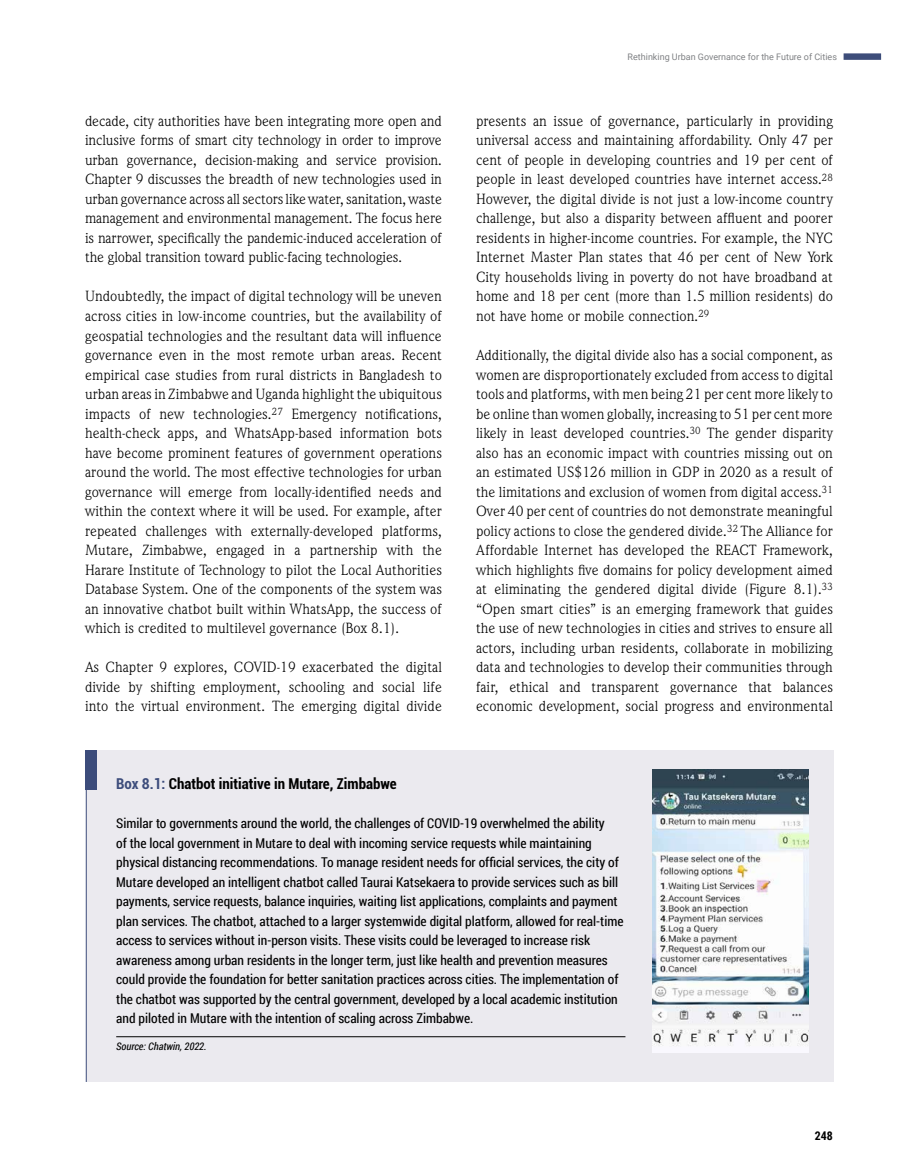
<style>
.page{position:relative;width:918px;height:1170px;background:#fff}
.page>*{position:absolute;margin:0;border:0;box-sizing:border-box;transform-origin:0 0}
.t1{font:15px/19.5px "Weidemann IT Cby BT";color:#000;text-align:justify}
.t2{font:700 condensed 15px "Roboto";color:#000}
.t3{font:13.5px/19.5px "Roboto Condensed";color:#000}
.t4{font:700 12px "Roboto Condensed";color:#000}
.t5{font:italic 10.5px "Roboto Condensed";color:#000}
.t6{font:9px "Roboto";color:#808285}
.s1{color:#3c4c7b}
</style>
<div class="page">
<div style="left:844px;top:53px;width:37px;height:7px;background:#3d4d7a"></div>
<div style="left:86px;top:750px;width:748px;height:331px;background:#ebeaef"></div>
<hr style="left:86px;top:750px;width:1px;height:331px;background:#3c4c7b">
<img style="left:653px;top:769px;width:155px;height:283px">
<div style="left:86px;top:750px;width:11px;height:39px;background:#3c4c7b"></div>
<hr style="left:116px;top:1036px;width:509px;height:1px;background:#000">
<p class="t1" style="left:85px;top:111px;width:358px">decade, city authorities have been integrating more open and inclusive forms of smart city technology in order to improve urban governance, decision-making and service provision.<br>Chapter 9 discusses the breadth of new technologies used in urban governance across all sectors like water, sanitation, waste management and environmental management. The focus here is narrower, specifically the pandemic-induced acceleration of the global transition toward public-facing technologies.</p>
<p class="t1" style="left:85px;top:286px;width:358px">Undoubtedly, the impact of digital technology will be uneven across cities in low-income countries, but the availability of geospatial technologies and the resultant data will influence governance even in the most remote urban areas. Recent empirical case studies from rural districts in Bangladesh to urban areas in Zimbabwe and Uganda highlight the ubiquitous impacts of new technologies.<sup>27</sup> Emergency notifications, health-check apps, and WhatsApp-based information bots have become prominent features of government operations around the world. The most effective technologies for urban governance will emerge from locally-identified needs and within the context where it will be used. For example, after repeated challenges with externally-developed platforms, Mutare, Zimbabwe, engaged in a partnership with the Harare Institute of Technology to pilot the Local Authorities Database System. One of the components of the system was an innovative chatbot built within WhatsApp, the success of which is credited to multilevel governance (Box 8.1).</p>
<p class="t1" style="left:85px;top:657px;width:358px">As Chapter 9 explores, COVID-19 exacerbated the digital divide by shifting employment, schooling and social life into the virtual environment. The emerging digital divide</p>
<p class="t6" style="left:628px;top:51px;width:211px">Rethinking Urban Governance for the Future of Cities</p>
<p class="t1" style="left:476px;top:111px;width:359px">presents an issue of governance, particularly in providing universal access and maintaining affordability. Only 47 per cent of people in developing countries and 19 per cent of people in least developed countries have internet access.<sup>28<br></sup>However, the digital divide is not just a low-income country challenge, but also a disparity between affluent and poorer residents in higher-income countries. For example, the NYC Internet Master Plan states that 46 per cent of New York City households living in poverty do not have broadband at home and 18 per cent (more than 1.5 million residents) do not have home or mobile connection.<sup>29</sup></p>
<p class="t1" style="left:476px;top:345px;width:359px">Additionally, the digital divide also has a social component, as women are disproportionately excluded from access to digital tools and platforms, with men being 21 per cent more likely to be online than women globally, increasing to 51 per cent more likely in least developed countries.<sup>30</sup> The gender disparity also has an economic impact with countries missing out on an estimated US$126 million in GDP in 2020 as a result of the limitations and exclusion of women from digital access.<sup>31<br></sup>Over 40 per cent of countries do not demonstrate meaningful policy actions to close the gendered divide.<sup>32</sup> The Alliance for Affordable Internet has developed the REACT Framework, which highlights five domains for policy development aimed at eliminating the gendered digital divide (Figure 8.1).<sup>33 </sup>“Open smart cities” is an emerging framework that guides the use of new technologies in cities and strives to ensure all actors, including urban residents, collaborate in mobilizing data and technologies to develop their communities through fair, ethical and transparent governance that balances economic development, social progress and environmental</p>
<p class="t2" style="left:116px;top:773px;width:282px"><span class="s1">Box 8.1:</span> Chatbot initiative in Mutare, Zimbabwe</p>
<p class="t3" style="left:116px;top:813px;width:509px">Similar to governments around the world, the challenges of COVID-19 overwhelmed the ability<br>of the local government in Mutare to deal with incoming service requests while maintaining physical distancing recommendations. To manage resident needs for official services, the city of Mutare developed an intelligent chatbot called Taurai Katsekaera to provide services such as bill payments, service requests, balance inquiries, waiting list applications, complaints and payment plan services. The chatbot, attached to a larger systemwide digital platform, allowed for real-time access to services without in-person visits. These visits could be leveraged to increase risk awareness among urban residents in the longer term, just like health and prevention measures could provide the foundation for better sanitation practices across cities. The implementation of the chatbot was supported by the central government, developed by a local academic institution and piloted in Mutare with the intention of scaling across Zimbabwe.</p>
<p class="t5" style="left:116px;top:1038px;width:92px">Source: Chatwin, 2022.</p>
<p class="t4" style="left:815px;top:1126px;width:20px">248</p>
</div>
